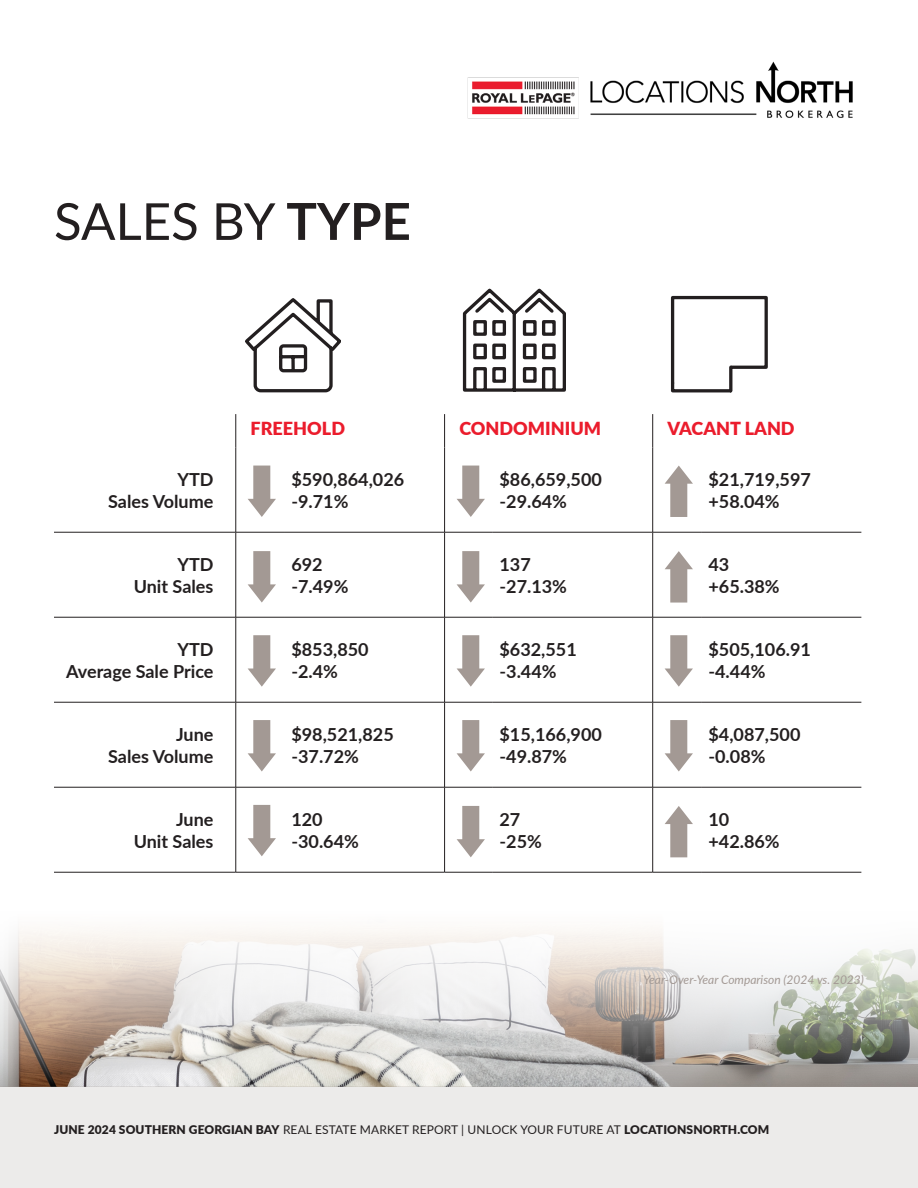
<style>
.page{position:relative;width:918px;height:1188px;background:#fff}
.page>*{position:absolute;margin:0;border:0;box-sizing:border-box;transform-origin:0 0}
.t1{font:51px "Lato";color:#231f20}
.t2{font:700 18px/21.6px "Lato";color:#231f20}
.t3{font:900 18px "Lato";color:#eb1c2c}
.t4{font:900 12px "Lato";letter-spacing:.01em;color:#231f20}
.t5{font:italic 12px "Lato";color:#a39994}
.s1{font-weight:700}
.s2{font-weight:400}
</style>
<div class="page">
<img style="left:0;top:930px;width:918px;height:157px">
<div style="left:0;top:1087px;width:918px;height:101px;background:#ecebea"></div>
<img style="left:467px;top:61px;width:386px;height:58px">
<hr style="left:652px;top:414px;width:1px;height:33px;background:#231f20">
<hr style="left:444px;top:414px;width:1px;height:33px;background:#231f20">
<hr style="left:236px;top:447px;width:1px;height:85px;background:#231f20">
<hr style="left:444px;top:447px;width:1px;height:85px;background:#231f20">
<hr style="left:652px;top:447px;width:1px;height:85px;background:#231f20">
<hr style="left:54px;top:532px;width:182px;height:1px;background:#231f20">
<hr style="left:236px;top:532px;width:48px;height:1px;background:#231f20">
<hr style="left:236px;top:532px;width:1px;height:85px;background:#231f20">
<hr style="left:284px;top:532px;width:161px;height:1px;background:#231f20">
<hr style="left:445px;top:532px;width:47px;height:1px;background:#231f20">
<hr style="left:444px;top:532px;width:1px;height:85px;background:#231f20">
<hr style="left:492px;top:532px;width:161px;height:1px;background:#231f20">
<hr style="left:653px;top:532px;width:48px;height:1px;background:#231f20">
<hr style="left:652px;top:532px;width:1px;height:85px;background:#231f20">
<hr style="left:701px;top:532px;width:160px;height:1px;background:#231f20">
<hr style="left:54px;top:617px;width:182px;height:1px;background:#231f20">
<hr style="left:236px;top:617px;width:48px;height:1px;background:#231f20">
<hr style="left:236px;top:617px;width:1px;height:85px;background:#231f20">
<hr style="left:284px;top:617px;width:161px;height:1px;background:#231f20">
<hr style="left:445px;top:617px;width:47px;height:1px;background:#231f20">
<hr style="left:444px;top:617px;width:1px;height:85px;background:#231f20">
<hr style="left:492px;top:617px;width:161px;height:1px;background:#231f20">
<hr style="left:653px;top:617px;width:48px;height:1px;background:#231f20">
<hr style="left:652px;top:617px;width:1px;height:85px;background:#231f20">
<hr style="left:701px;top:617px;width:160px;height:1px;background:#231f20">
<hr style="left:54px;top:702px;width:182px;height:1px;background:#231f20">
<hr style="left:236px;top:702px;width:48px;height:1px;background:#231f20">
<hr style="left:236px;top:702px;width:1px;height:85px;background:#231f20">
<hr style="left:284px;top:702px;width:161px;height:1px;background:#231f20">
<hr style="left:445px;top:702px;width:47px;height:1px;background:#231f20">
<hr style="left:444px;top:702px;width:1px;height:85px;background:#231f20">
<hr style="left:492px;top:702px;width:161px;height:1px;background:#231f20">
<hr style="left:653px;top:702px;width:48px;height:1px;background:#231f20">
<hr style="left:652px;top:702px;width:1px;height:85px;background:#231f20">
<hr style="left:701px;top:702px;width:160px;height:1px;background:#231f20">
<hr style="left:54px;top:787px;width:182px;height:1px;background:#231f20">
<hr style="left:236px;top:787px;width:48px;height:1px;background:#231f20">
<hr style="left:236px;top:787px;width:1px;height:85px;background:#231f20">
<hr style="left:284px;top:787px;width:161px;height:1px;background:#231f20">
<hr style="left:445px;top:787px;width:47px;height:1px;background:#231f20">
<hr style="left:444px;top:787px;width:1px;height:85px;background:#231f20">
<hr style="left:492px;top:787px;width:161px;height:1px;background:#231f20">
<hr style="left:653px;top:787px;width:48px;height:1px;background:#231f20">
<hr style="left:652px;top:787px;width:1px;height:85px;background:#231f20">
<hr style="left:701px;top:787px;width:160px;height:1px;background:#231f20">
<hr style="left:54px;top:872px;width:182px;height:1px;background:#231f20">
<hr style="left:236px;top:872px;width:48px;height:1px;background:#231f20">
<hr style="left:284px;top:872px;width:161px;height:1px;background:#231f20">
<hr style="left:445px;top:872px;width:47px;height:1px;background:#231f20">
<hr style="left:492px;top:872px;width:161px;height:1px;background:#231f20">
<hr style="left:653px;top:872px;width:48px;height:1px;background:#231f20">
<hr style="left:701px;top:872px;width:160px;height:1px;background:#231f20">
<hr style="left:236px;top:414px;width:1px;height:33px;background:#231f20">
<svg style="left:248px;top:466px;width:28px;height:51px"></svg>
<svg style="left:248px;top:635px;width:28px;height:52px"></svg>
<svg style="left:248px;top:805px;width:28px;height:51px"></svg>
<svg style="left:457px;top:466px;width:28px;height:51px"></svg>
<svg style="left:457px;top:635px;width:28px;height:52px"></svg>
<svg style="left:665px;top:466px;width:28px;height:51px"></svg>
<svg style="left:665px;top:551px;width:28px;height:52px"></svg>
<svg style="left:665px;top:635px;width:28px;height:52px"></svg>
<svg style="left:245px;top:298px;width:96px;height:95px"></svg>
<svg style="left:462px;top:288px;width:104px;height:104px"></svg>
<svg style="left:670px;top:295px;width:98px;height:98px"></svg>
<svg style="left:457px;top:551px;width:28px;height:52px"></svg>
<svg style="left:457px;top:806px;width:28px;height:51px"></svg>
<svg style="left:665px;top:806px;width:28px;height:51px"></svg>
<svg style="left:248px;top:551px;width:28px;height:52px"></svg>
<svg style="left:248px;top:720px;width:28px;height:51px"></svg>
<svg style="left:457px;top:720px;width:28px;height:51px"></svg>
<svg style="left:665px;top:720px;width:28px;height:51px"></svg>
<p class="t1" style="left:54px;top:185px;width:358px">SALES BY <span class="s1">TYPE</span></p>
<p class="t3" style="left:251px;top:415px;width:96px">FREEHOLD</p>
<p class="t3" style="left:459px;top:415px;width:143px">CONDOMINIUM</p>
<p class="t3" style="left:668px;top:415px;width:129px">VACANT LAND</p>
<p class="t2" style="left:177px;top:468px;width:38px">YTD</p>
<p class="t2" style="left:108px;top:490px;width:107px">Sales Volume</p>
<p class="t2" style="left:291px;top:468px;width:114px">$590,864,026 -9.71%</p>
<p class="t2" style="left:500px;top:468px;width:104px">$86,659,500 -29.64%</p>
<p class="t2" style="left:709px;top:468px;width:104px">$21,719,597 +58.04%</p>
<p class="t2" style="left:177px;top:553px;width:38px">YTD</p>
<p class="t2" style="left:134px;top:575px;width:81px">Unit Sales</p>
<p class="t2" style="left:291px;top:553px;width:33px">692</p>
<p class="t2" style="left:291px;top:575px;width:59px">-7.49%</p>
<p class="t2" style="left:500px;top:553px;width:33px">137</p>
<p class="t2" style="left:500px;top:575px;width:69px">-27.13%</p>
<p class="t2" style="left:709px;top:553px;width:22px">43</p>
<p class="t2" style="left:709px;top:575px;width:73px">+65.38%</p>
<p class="t2" style="left:177px;top:638px;width:38px">YTD</p>
<p class="t2" style="left:66px;top:660px;width:149px">Average Sale Price</p>
<p class="t2" style="left:291px;top:638px;width:79px">$853,850</p>
<p class="t2" style="left:291px;top:660px;width:48px">-2.4%</p>
<p class="t2" style="left:500px;top:638px;width:79px">$632,551</p>
<p class="t2" style="left:500px;top:660px;width:59px">-3.44%</p>
<p class="t2" style="left:709px;top:638px;width:104px">$505,106.91 -4.44%</p>
<p class="t2" style="left:176px;top:723px;width:39px">June</p>
<p class="t2" style="left:108px;top:745px;width:107px">Sales Volume</p>
<p class="t2" style="left:291px;top:723px;width:104px">$98,521,825 -37.72%</p>
<p class="t2" style="left:500px;top:723px;width:104px">$15,166,900 -49.87%</p>
<p class="t2" style="left:709px;top:723px;width:93px">$4,087,500 -0.08%</p>
<p class="t2" style="left:176px;top:808px;width:39px">June</p>
<p class="t2" style="left:134px;top:830px;width:81px">Unit Sales</p>
<p class="t2" style="left:291px;top:808px;width:33px">120</p>
<p class="t2" style="left:291px;top:830px;width:69px">-30.64%</p>
<p class="t2" style="left:500px;top:808px;width:22px">27</p>
<p class="t2" style="left:500px;top:830px;width:44px">-25%</p>
<p class="t2" style="left:709px;top:808px;width:22px">10</p>
<p class="t2" style="left:709px;top:830px;width:73px">+42.86%</p>
<p class="t5" style="left:643px;top:971px;width:222px">Year-Over-Year Comparison (2024 vs. 2023)</p>
<p class="t4" style="left:54px;top:1121px;width:717px">JUNE 2024 SOUTHERN GEORGIAN BAY <span class="s2">REAL ESTATE MARKET REPORT | UNLOCK YOUR FUTURE AT</span> LOCATIONSNORTH.COM</p>
</div>
